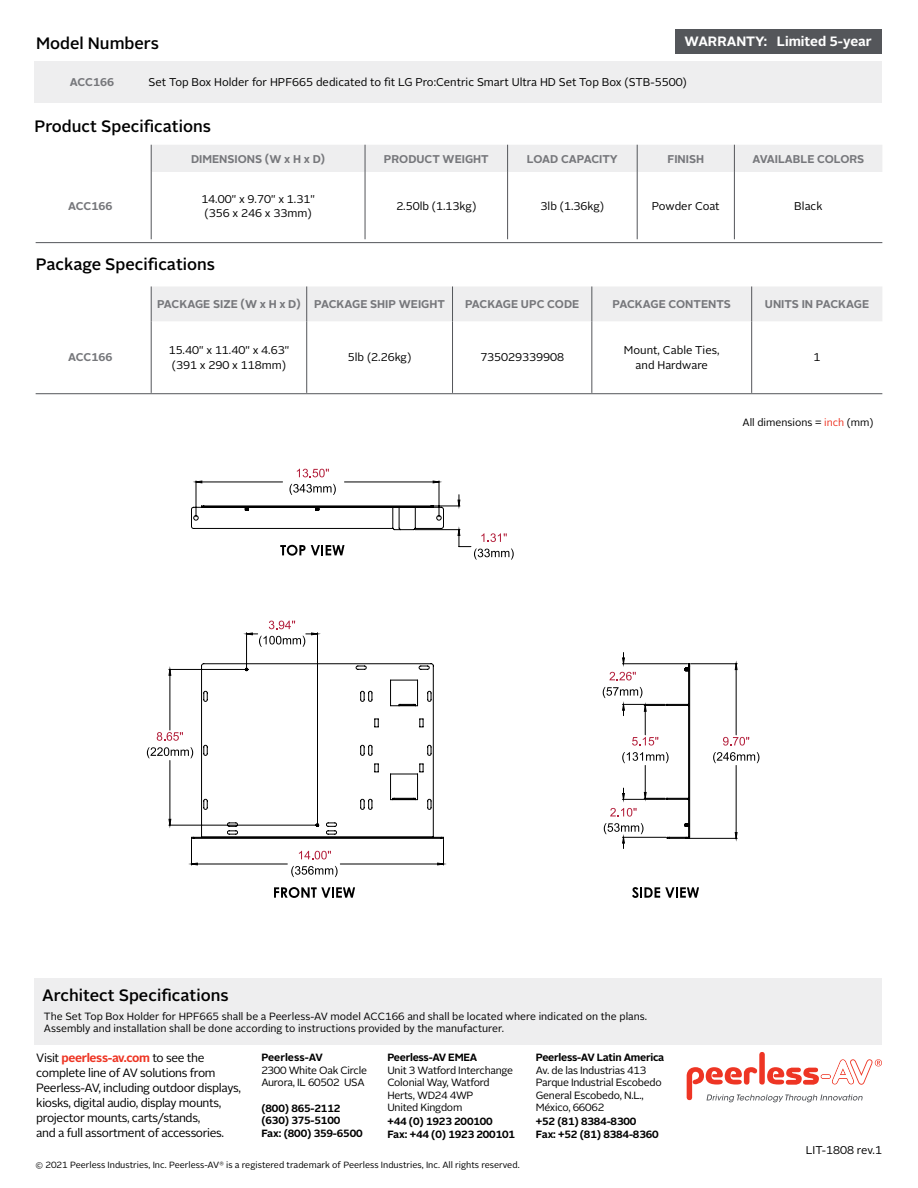
<style>
.page{position:relative;width:918px;height:1188px;background:#fff}
.page>*{position:absolute;margin:0;border:0;box-sizing:border-box;transform-origin:0 0}
.t1{font:500 16.5px "Alright Sans";color:#000}
.t2{font:700 13.5px "Alright Sans";color:#fff}
.t3{font:12px/15px "Alright Sans";letter-spacing:-.03em;color:#000}
.t4{font:11.25px/14.2px "Alright Sans";color:#000}
.t5{font:700 11.25px "Alright Sans";color:#76777b}
.t6{font:10.5px/12.6px "Alright Sans";letter-spacing:-.015em;color:#000}
.t7{font:700 10.5px/12.6px "Alright Sans";letter-spacing:-.01em;color:#000}
.t8{font:9px "Alright Sans";color:#000}
.s1{color:#ee3524}
.s2{font-weight:700;color:#ee3524}
</style>
<div class="page">
<div style="left:34px;top:978px;width:848px;height:67px;background:#eeeeef"></div>
<div style="left:34px;top:62px;width:848px;height:41px;background:#eeeeef"></div>
<div style="left:152px;top:286px;width:730px;height:35px;background:#eeeeef"></div>
<hr style="left:151px;top:286px;width:1px;height:35px;background:#54565a">
<hr style="left:306px;top:286px;width:1px;height:35px;background:#54565a">
<hr style="left:452px;top:286px;width:1px;height:35px;background:#54565a">
<hr style="left:591px;top:286px;width:1px;height:35px;background:#54565a">
<hr style="left:751px;top:286px;width:1px;height:35px;background:#54565a">
<hr style="left:151px;top:321px;width:1px;height:72px;background:#54565a">
<hr style="left:306px;top:321px;width:1px;height:72px;background:#54565a">
<hr style="left:452px;top:321px;width:1px;height:72px;background:#54565a">
<hr style="left:591px;top:321px;width:1px;height:72px;background:#54565a">
<hr style="left:751px;top:321px;width:1px;height:72px;background:#54565a">
<div style="left:151px;top:145px;width:731px;height:27px;background:#eeeeef"></div>
<hr style="left:151px;top:172px;width:1px;height:67px;background:#54565a">
<hr style="left:365px;top:172px;width:1px;height:67px;background:#54565a">
<hr style="left:507px;top:172px;width:1px;height:67px;background:#54565a">
<hr style="left:637px;top:172px;width:1px;height:67px;background:#54565a">
<hr style="left:734px;top:172px;width:1px;height:67px;background:#54565a">
<div style="left:675px;top:29px;width:206px;height:24px;background:#54565a"></div>
<hr style="left:36px;top:393px;width:846px;height:1px;background:#54565a">
<hr style="left:36px;top:242px;width:846px;height:1px;background:#54565a">
<div style="left:759px;top:1052px;width:6px;height:33px;background:#ee3524;border-radius:3px"></div>
<svg style="left:687px;top:1059px;width:195px;height:43px"></svg>
<svg style="left:274px;top:887px;width:81px;height:11px"></svg>
<svg style="left:632px;top:887px;width:67px;height:11px"></svg>
<svg style="left:157px;top:732px;width:11px;height:9px"></svg>
<svg style="left:147px;top:747px;width:21px;height:11px"></svg>
<svg style="left:291px;top:866px;width:47px;height:11px"></svg>
<svg style="left:297px;top:469px;width:32px;height:8px"></svg>
<svg style="left:738px;top:737px;width:11px;height:9px"></svg>
<svg style="left:738px;top:752px;width:21px;height:11px"></svg>
<svg style="left:168px;top:480px;width:570px;height:386px"></svg>
<h1 class="t1" style="left:36px;top:32px;width:124px">Model Numbers</h1>
<p class="t2" style="left:685px;top:32px;width:189px">WARRANTY: Limited 5-year</p>
<p class="t5" style="left:70px;top:74px;width:46px">ACC166</p>
<p class="t4" style="left:148px;top:75px;width:540px">Set Top Box Holder for HPF665 dedicated to fit LG Pro:Centric Smart Ultra HD Set Top Box (STB-5500)</p>
<h1 class="t1" style="left:34px;top:115px;width:178px">Product Specifications</h1>
<p class="t5" style="left:191px;top:151px;width:136px">DIMENSIONS (W x H x D)</p>
<p class="t5" style="left:384px;top:151px;width:106px">PRODUCT WEIGHT</p>
<p class="t5" style="left:527px;top:151px;width:92px">LOAD CAPACITY</p>
<p class="t5" style="left:667px;top:151px;width:38px">FINISH</p>
<p class="t5" style="left:752px;top:151px;width:114px">AVAILABLE COLORS</p>
<p class="t5" style="left:68px;top:198px;width:46px">ACC166</p>
<p class="t4" style="left:201px;top:192px;width:115px">14.00" x 9.70" x 1.31" (356 x 246 x 33mm)</p>
<p class="t4" style="left:396px;top:199px;width:81px">2.50lb (1.13kg)</p>
<p class="t4" style="left:541px;top:199px;width:65px">3lb (1.36kg)</p>
<p class="t4" style="left:652px;top:199px;width:69px">Powder Coat</p>
<p class="t4" style="left:794px;top:199px;width:30px">Black</p>
<h1 class="t1" style="left:36px;top:253px;width:181px">Package Specifications</h1>
<p class="t5" style="left:157px;top:296px;width:289px">PACKAGE SIZE (W x H x D) PACKAGE SHIP WEIGHT</p>
<p class="t5" style="left:465px;top:296px;width:116px">PACKAGE UPC CODE</p>
<p class="t5" style="left:613px;top:296px;width:120px">PACKAGE CONTENTS</p>
<p class="t5" style="left:765px;top:296px;width:106px">UNITS IN PACKAGE</p>
<p class="t5" style="left:68px;top:350px;width:46px">ACC166</p>
<p class="t4" style="left:169px;top:343px;width:122px">15.40" x 11.40" x 4.63" (391 x 290 x 118mm)</p>
<p class="t4" style="left:348px;top:351px;width:65px">5lb (2.26kg)</p>
<p class="t4" style="left:480px;top:351px;width:85px">735029339908</p>
<p class="t4" style="left:624px;top:343px;width:97px;text-align:center">Mount, Cable Ties, and Hardware</p>
<p class="t4" style="left:814px;top:351px;width:8px">1</p>
<p class="t6" style="left:742px;top:417px;width:133px">All dimensions = <span class="s1">inch</span> (mm)</p>
<h1 class="t1" style="left:42px;top:984px;width:188px">Architect Specifications</h1>
<p class="t6" style="left:44px;top:1010px;width:605px;line-height:12px">The Set Top Box Holder for HPF665 shall be a Peerless-AV model ACC166 and shall be located where indicated on the plans.<br>Assembly and installation shall be done according to instructions provided by the manufacturer.</p>
<p class="t3" style="left:36px;top:1051px;width:206px">Visit <span class="s2">peerless-av.com</span> to see the complete line of AV solutions from Peerless-AV, including outdoor displays, kiosks, digital audio, display mounts, projector mounts, carts/stands,<br>and a full assortment of accessories.</p>
<p class="t7" style="left:261px;top:1051px;width:63px">Peerless-AV</p>
<p class="t6" style="left:261px;top:1064px;width:107px">2300 White Oak Circle<br>Aurora, IL 60502 USA</p>
<p class="t7" style="left:261px;top:1102px;width:103px">(800) 865-2112 (630) 375-5100<br>Fax: (800) 359-6500</p>
<p class="t7" style="left:387px;top:1051px;width:92px">Peerless-AV EMEA</p>
<p class="t6" style="left:387px;top:1064px;width:127px">Unit 3 Watford Interchange<br>Colonial Way, Watford<br>Herts, WD24 4WP<br>United Kingdom</p>
<p class="t7" style="left:387px;top:1115px;width:129px">+44 (0) 1923 200100<br>Fax: +44 (0) 1923 200101</p>
<p class="t8" style="left:35px;top:1159px;width:486px">© 2021 Peerless Industries, Inc. Peerless-AV<sup>®</sup> is a registered trademark of Peerless Industries, Inc. All rights reserved.</p>
<p class="t7" style="left:536px;top:1051px;width:130px">Peerless-AV Latin America</p>
<p class="t6" style="left:536px;top:1064px;width:127px">Av. de las Industrias 413<br>Parque Industrial Escobedo<br>General Escobedo, N.L.,<br>México, 66062</p>
<p class="t7" style="left:536px;top:1115px;width:124px">+52 (81) 8384-8300<br>Fax: +52 (81) 8384-8360</p>
<p class="t4" style="left:806px;top:1143px;width:78px">LIT-1808 rev.1</p>
</div>
